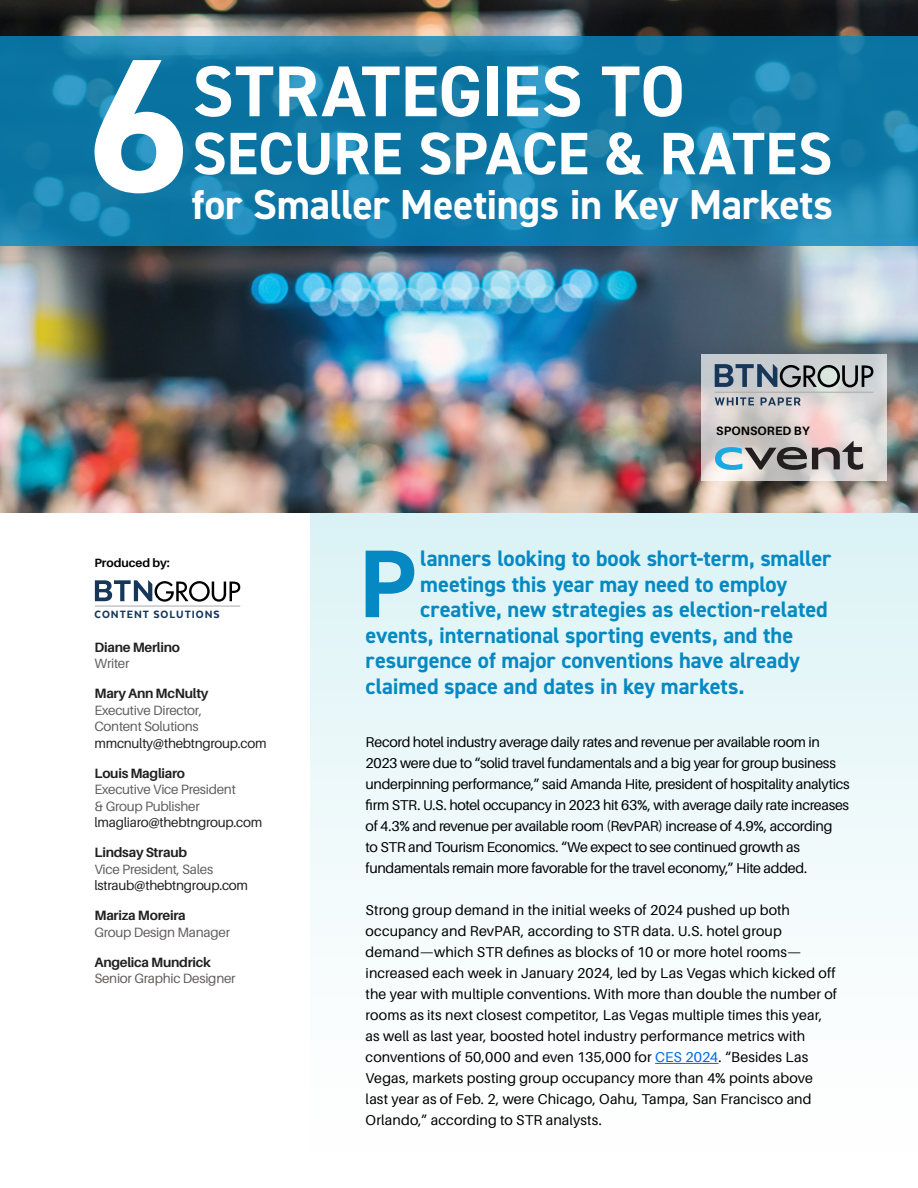
<style>
.page{position:relative;width:918px;height:1188px;background:#fff}
.page>*{position:absolute;margin:0;border:0;box-sizing:border-box;transform-origin:0 0}
.t1{font:700 96.45px "DIN2014";color:#0689c2}
.t2{font:700 72px "DIN2014";letter-spacing:.005em;color:#fff}
.t3{font:700 60px "DIN2014";color:#fff}
.t4{font:700 42px "DIN2014";letter-spacing:-.01em;color:#fff}
.t5{font:700 29.85px "DIN2014";letter-spacing:.005em;color:#fff}
.t6{font:700 22.5px "DIN2014";letter-spacing:-.005em;color:#0689c2}
.t7{font:700 20.85px "DIN2014";letter-spacing:-.005em;color:#fff}
.t8{font:14.25px/21px "Aileron";color:#000}
.t9{font:14.25px/21px "Aileron";letter-spacing:-.025em;color:#000}
.t10{font:13.5px/16.5px "Aileron";letter-spacing:-.02em;color:#625e5e}
.t11{font:700 13.5px "Aileron";letter-spacing:-.02em;color:#212121}
.t12{font:13.5px "Aileron";letter-spacing:-.02em;color:#212121}
.t13{font:800 12.15px "Texta Narrow Alt";letter-spacing:.075em;color:#16375a;scale:1.05 1}
.t14{font:700 12.15px "Aileron";letter-spacing:.01em;color:#000}
.t15{font:700 12px "Aileron";color:#000}
.s1{color:#006ae1}
</style>
<div class="page">
<div style="left:310px;top:513px;width:608px;height:675px;background:linear-gradient(to bottom,#dcf3f6,#fff)"></div>
<img style="left:0;top:0;width:918px;height:513px">
<hr style="left:655px;top:1063px;width:64px;height:1px;background:#006ae1">
<svg style="left:701px;top:354px;width:186px;height:126px;background:#d7d2d1"></svg>
<svg style="left:715px;top:441px;width:148px;height:29px;background:#969a9d"></svg>
<svg style="left:715px;top:364px;width:158px;height:23px;background:#808a92"></svg>
<svg style="left:715px;top:397px;width:39px;height:8px"></svg>
<svg style="left:761px;top:397px;width:40px;height:8px"></svg>
<hr style="left:715px;top:392px;width:158px;height:1px;background:#a7a9ac">
<svg style="left:95px;top:580px;width:145px;height:22px"></svg>
<hr style="left:95px;top:606px;width:145px;height:1px;background:#a7a9ac">
<svg style="left:0;top:37px;width:918px;height:209px;background:#117ba8"></svg>
<svg style="left:59px;top:27px;width:124px;height:166px"></svg>
<h3 class="t5" style="left:107px;top:54px;width:322px">SECURE SPACE &amp; RATES</h3>
<h3 class="t7" style="left:107px;top:85px;width:322px">for Smaller Meetings in Key Markets</h3>
<h2 class="t2" style="left:192px;top:44px;width:494px">STRATEGIES TO</h2>
<h3 class="t3" style="left:192px;top:114px;width:642px">SECURE SPACE &amp; RATES</h3>
<h3 class="t4" style="left:192px;top:176px;width:643px">for Smaller Meetings in Key Markets</h3>
<p class="t15" style="left:94px;top:556px;width:77px">Produced by:</p>
<p class="t13" style="left:95px;top:608px;width:121px">CONTENT SOLUTIONS</p>
<p class="t11" style="left:94px;top:640px;width:87px">Diane Merlino</p>
<p class="t10" style="left:94px;top:656px;width:37px">Writer</p>
<p class="t11" style="left:94px;top:686px;width:116px">Mary Ann McNulty</p>
<p class="t10" style="left:94px;top:702px;width:109px">Executive Director,<br>Content Solutions</p>
<p class="t12" style="left:94px;top:736px;width:174px">mmcnulty@thebtngroup.com</p>
<p class="t11" style="left:94px;top:766px;width:92px">Louis Magliaro</p>
<p class="t10" style="left:94px;top:782px;width:143px">Executive Vice President &amp; Group Publisher</p>
<p class="t12" style="left:94px;top:815px;width:169px">lmagliaro@thebtngroup.com</p>
<p class="t11" style="left:94px;top:845px;width:94px">Lindsay Straub</p>
<p class="t10" style="left:94px;top:861px;width:120px">Vice President, Sales</p>
<p class="t12" style="left:94px;top:878px;width:155px">lstraub@thebtngroup.com</p>
<p class="t11" style="left:94px;top:908px;width:93px">Mariza Moreira</p>
<p class="t10" style="left:94px;top:924px;width:137px">Group Design Manager</p>
<p class="t11" style="left:94px;top:955px;width:118px">Angelica Mundrick</p>
<p class="t10" style="left:94px;top:971px;width:143px">Senior Graphic Designer</p>
<p class="t14" style="left:716px;top:424px;width:95px">SPONSORED BY</p>
<h1 class="t1" style="left:359px;top:520px;width:58px">P</h1>
<h3 class="t6" style="left:420px;top:543px;width:413px">lanners looking to book short-term, smaller</h3>
<h3 class="t6" style="left:420px;top:569px;width:368px">meetings this year may need to employ</h3>
<h3 class="t6" style="left:420px;top:594px;width:409px">creative, new strategies as election-related</h3>
<h3 class="t6" style="left:366px;top:620px;width:429px">events, international sporting events, and the</h3>
<h3 class="t6" style="left:366px;top:645px;width:436px">resurgence of major conventions have already</h3>
<h3 class="t6" style="left:366px;top:671px;width:381px">claimed space and dates in key markets.</h3>
<p class="t9" style="left:366px;top:732px;width:486px">Record hotel industry average daily rates and revenue per available room in 2023 were due to “solid travel fundamentals and a big year for group business underpinning performance,” said Amanda Hite, president of hospitality analytics firm STR. U.S. hotel occupancy in 2023 hit 63%, with average daily rate increases of 4.3% and revenue per available room (RevPAR) increase of 4.9%, according<br>to STR and Tourism Economics. “We expect to see continued growth as fundamentals remain more favorable for the travel economy,” Hite added.</p>
<p class="t8" style="left:366px;top:900px;width:473px">Strong group demand in the initial weeks of 2024 pushed up both occupancy and RevPAR, according to STR data. U.S. hotel group demand—which STR defines as blocks of 10 or more hotel rooms— increased each week in January 2024, led by Las Vegas which kicked off the year with multiple conventions. With more than double the number of rooms as its next closest competitor, Las Vegas multiple times this year, as well as last year, boosted hotel industry performance metrics with conventions of 50,000 and even 135,000 for <span class="s1">CES 2024</span>. “Besides Las Vegas, markets posting group occupancy more than 4% points above last year as of Feb. 2, were Chicago, Oahu, Tampa, San Francisco and Orlando,” according to STR analysts.</p>
</div>
